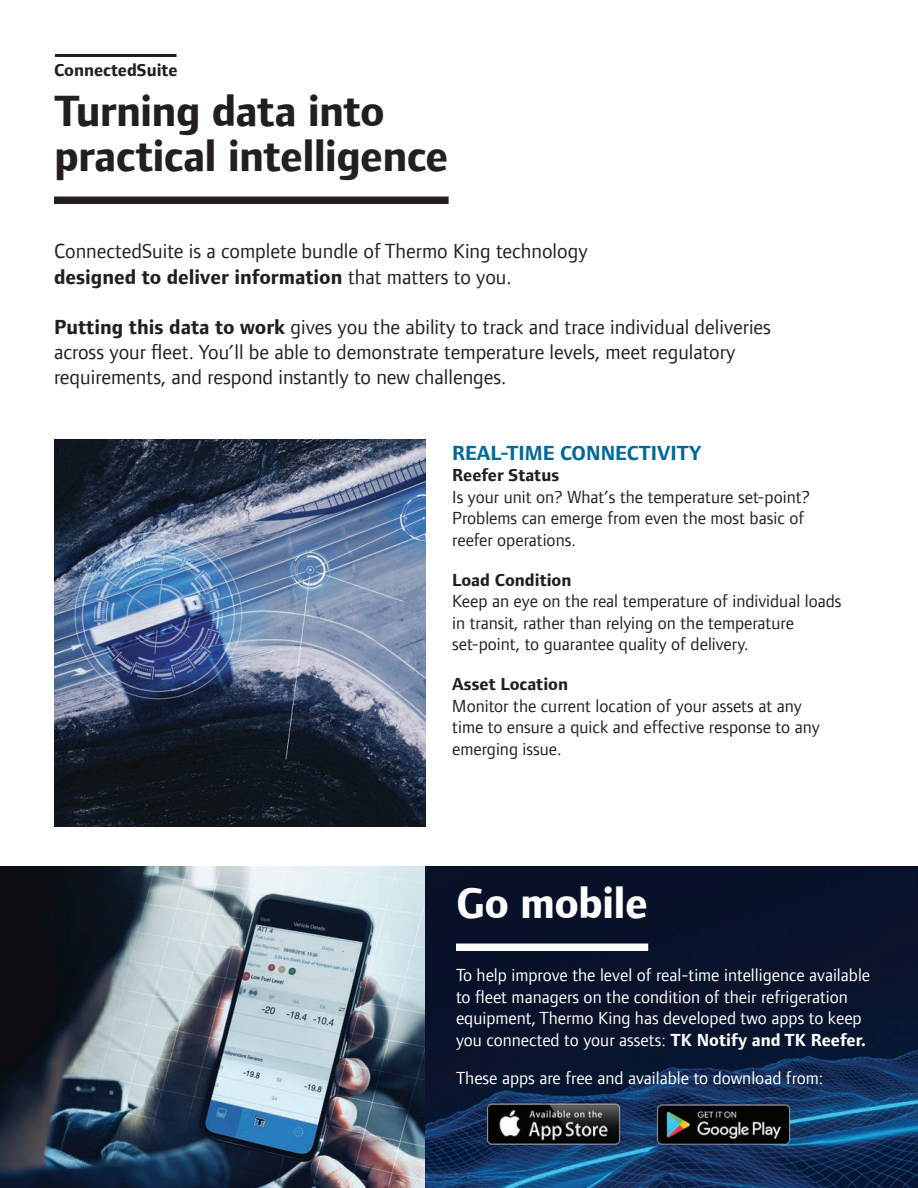
<style>
.page{position:relative;width:918px;height:1188px;background:#fff}
.page>*{position:absolute;margin:0;border:0;box-sizing:border-box;transform-origin:0 0}
.t1{font:700 45px/45px "Foundry Form Sans";letter-spacing:-.015em;color:#231f20}
.t2{font:700 45px "Foundry Form Sans";letter-spacing:-.015em;color:#fff}
.t3{font:21px/25.2px "Foundry Form Sans";color:#231f20}
.t4{font:700 21px "Foundry Form Sans";color:#00689c}
.t5{font:18px/21.6px "Foundry Form Sans";color:#231f20}
.t6{font:18px/21.6px "Foundry Form Sans";color:#fff}
.t7{font:700 18px "Foundry Form Sans";color:#231f20}
.s1{font-weight:700}
</style>
<div class="page">
<img style="left:425px;top:866px;width:493px;height:322px">
<img style="left:54px;top:439px;width:372px;height:387px">
<hr style="left:55px;top:54px;width:122px;height:3px;background:#231f20">
<img style="left:0;top:866px;width:425px;height:322px">
<div style="left:456px;top:944px;width:192px;height:7px;background:#fff"></div>
<img style="left:655px;top:1103px;width:136px;height:43px">
<div style="left:54px;top:197px;width:395px;height:7px;background:#231f20"></div>
<img style="left:486px;top:1103px;width:135px;height:44px">
<p class="t7" style="left:54px;top:60px;width:125px">ConnectedSuite</p>
<h1 class="t1" style="left:54px;top:88px;width:396px">Turning data into practical intelligence</h1>
<p class="t3" style="left:54px;top:239px;width:535px">ConnectedSuite is a complete bundle of Thermo King technology <span class="s1">designed to deliver information</span> that matters to you.</p>
<p class="t3" style="left:54px;top:314px;width:719px"><span class="s1">Putting this data to work</span> gives you the ability to track and trace individual deliveries across your fleet. You’ll be able to demonstrate temperature levels, meet regulatory requirements, and respond instantly to new challenges.</p>
<p class="t4" style="left:452px;top:441px;width:251px">REAL-TIME CONNECTIVITY</p>
<p class="t7" style="left:452px;top:465px;width:108px">Reefer Status</p>
<p class="t5" style="left:452px;top:486px;width:360px">Is your unit on? What’s the temperature set-point?<br>Problems can emerge from even the most basic of reefer operations.</p>
<p class="t7" style="left:452px;top:569px;width:121px">Load Condition</p>
<p class="t5" style="left:452px;top:590px;width:391px">Keep an eye on the real temperature of individual loads in transit, rather than relying on the temperature set-point, to guarantee quality of delivery.</p>
<p class="t7" style="left:452px;top:674px;width:117px">Asset Location</p>
<p class="t5" style="left:452px;top:695px;width:369px">Monitor the current location of your assets at any time to ensure a quick and effective response to any emerging issue.</p>
<h1 class="t2" style="left:456px;top:878px;width:193px">Go mobile</h1>
<p class="t6" style="left:456px;top:964px;width:416px">To help improve the level of real-time intelligence available to fleet managers on the condition of their refrigeration equipment, Thermo King has developed two apps to keep you connected to your assets: <span class="s1">TK Notify and TK Reefer.</span></p>
<p class="t6" style="left:456px;top:1067px;width:369px">These apps are free and available to download from:</p>
</div>
